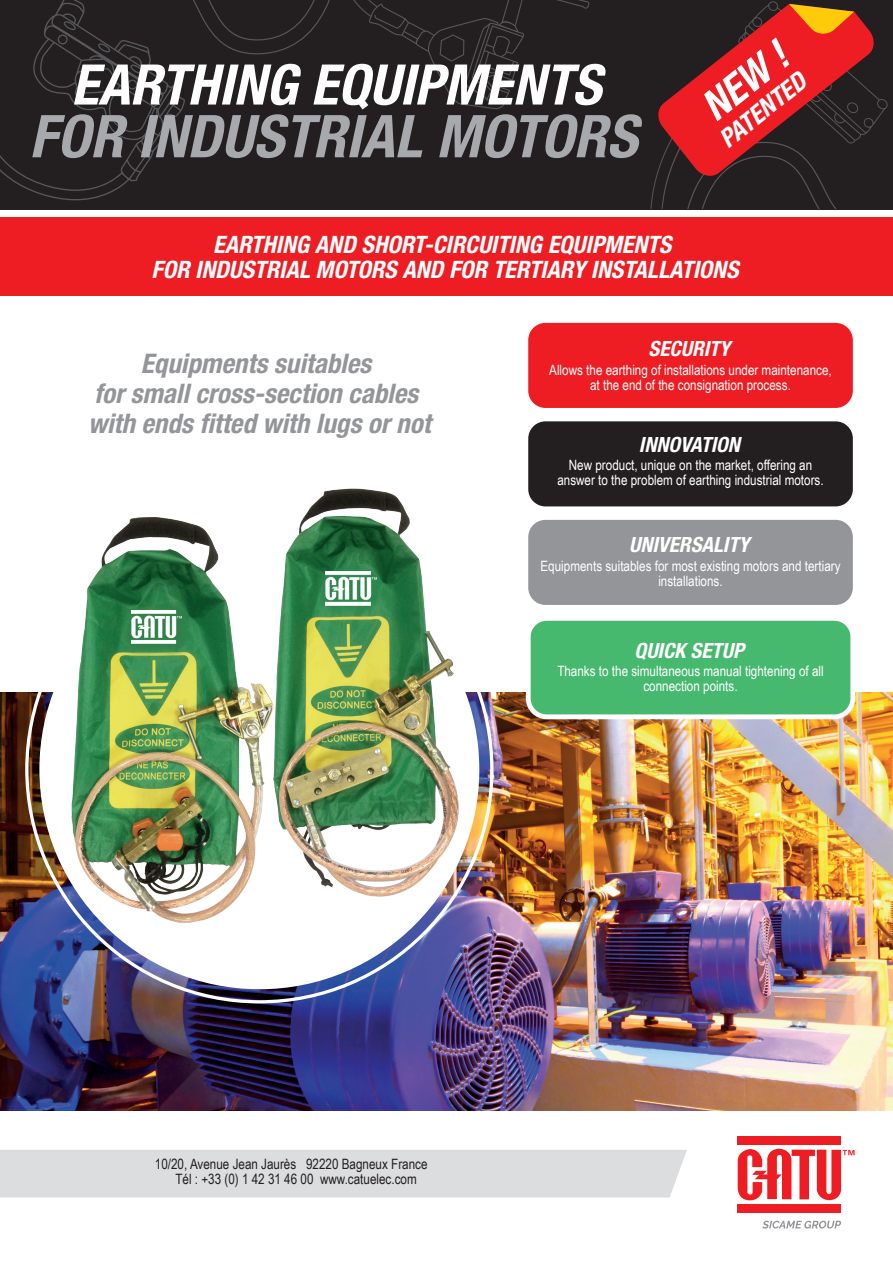
<style>
.page{position:relative;width:893px;height:1263px;background:#fff}
.page>*{position:absolute;margin:0;border:0;box-sizing:border-box;transform-origin:0 0}
.t1{font:italic 700 condensed 59.1px "Helvetica Neue LT Std";color:#a8a9ad}
.t2{font:italic 700 condensed 55.95px "Helvetica Neue LT Std";color:#fff}
.t3{font:italic 700 condensed 41.25px "Helvetica Neue LT Std";color:#fff}
.t4{font:italic 700 condensed 27px/30px "Helvetica Neue LT Std";color:#939598;text-align:center}
.t5{font:italic 700 condensed 25.5px "Helvetica Neue LT Std";color:#fff}
.t6{font:italic 700 condensed 24px/25.5px "Helvetica Neue LT Std";color:#fff;text-align:center}
.t7{font:italic 700 condensed 21px "Helvetica Neue LT Std";color:#fff}
.t8{font:14.25px/15px "Arial Narrow";color:#fff;text-align:center}
.t9{font:14.25px/15px "Arial Narrow";color:#231f20}
</style>
<div class="page">
<img style="left:0;top:693px;width:893px;height:417px">
<div style="left:0;top:1150px;width:687px;height:47px;background:#dcdddf"></div>
<div style="left:0;top:217px;width:893px;height:79px;background:#ee1d23"></div>
<div style="left:0;top:0;width:893px;height:209px;background:#231f20"></div>
<div style="left:528px;top:323px;width:325px;height:85px;background:#ee1d23;border-radius:17px"></div>
<div style="left:528px;top:421px;width:325px;height:85px;background:#231f20;border-radius:17px"></div>
<div style="left:528px;top:520px;width:325px;height:85px;background:#939598;border-radius:17px"></div>
<div style="left:737px;top:1136px;width:104px;height:8px;background:#ee1d23"></div>
<div style="left:737px;top:1204px;width:104px;height:9px;background:#ee1d23"></div>
<svg style="left:737px;top:1149px;width:118px;height:52px"></svg>
<svg style="left:762px;top:1221px;width:79px;height:7px"></svg>
<svg style="left:353px;top:0;width:236px;height:109px"></svg>
<div style="left:42px;top:552px;width:435px;height:435px;background:#fff;border-radius:50%"></div>
<div style="left:528px;top:618px;width:325px;height:99px;background:#46b96f;border-radius:18px"></div>
<div style="left:526px;top:616px;width:329px;height:103px;border:5px solid #fff;border-radius:18px"></div>
<svg style="left:0;top:0;width:330px;height:201px"></svg>
<img style="left:277px;top:488px;width:182px;height:409px">
<img style="left:325px;top:572px;width:52px;height:34px">
<img style="left:72px;top:517px;width:205px;height:405px">
<img style="left:131px;top:610px;width:50px;height:34px">
<svg style="left:656px;top:4px;width:219px;height:205px"></svg>
<h2 class="t2" style="left:71px;top:51px;width:532px">EARTHING EQUIPMENTS</h2>
<h1 class="t1" style="left:29px;top:100px;width:610px">FOR INDUSTRIAL MOTORS</h1>
<h3 class="t3" style="left:691px;top:91px;width:99px;rotate:-38deg">NEW !</h3>
<h3 class="t5" style="left:713px;top:129px;width:104px;rotate:-38deg">PATENTED</h3>
<h3 class="t6" style="left:152px;top:232px;width:588px">EARTHING AND SHORT-CIRCUITING EQUIPMENTS<br>FOR INDUSTRIAL MOTORS AND FOR TERTIARY INSTALLATIONS</h3>
<h3 class="t4" style="left:88px;top:349px;width:344px">Equipments suitables<br>for small cross-section cables with ends fitted with lugs or not</h3>
<h3 class="t7" style="left:648px;top:336px;width:83px">SECURITY</h3>
<p class="t8" style="left:549px;top:362px;width:284px">Allows the earthing of installations under maintenance, at the end of the consignation process.</p>
<h3 class="t7" style="left:639px;top:432px;width:103px">INNOVATION</h3>
<p class="t8" style="left:557px;top:457px;width:268px">New product, unique on the market, offering an answer to the problem of earthing industrial motors.</p>
<h3 class="t7" style="left:629px;top:532px;width:122px">UNIVERSALITY</h3>
<p class="t8" style="left:540px;top:558px;width:302px">Equipments suitables for most existing motors and tertiary installations.</p>
<h3 class="t7" style="left:635px;top:637px;width:111px">QUICK SETUP</h3>
<p class="t8" style="left:557px;top:663px;width:268px">Thanks to the simultaneous manual tightening of all connection points.</p>
<p class="t9" style="left:175px;top:1156px;width:254px;text-indent:-21px">10/20, Avenue Jean Jaurès 92220 Bagneux France<br>Tél : +33 (0) 1 42 31 46 00 www.catuelec.com</p>
</div>
